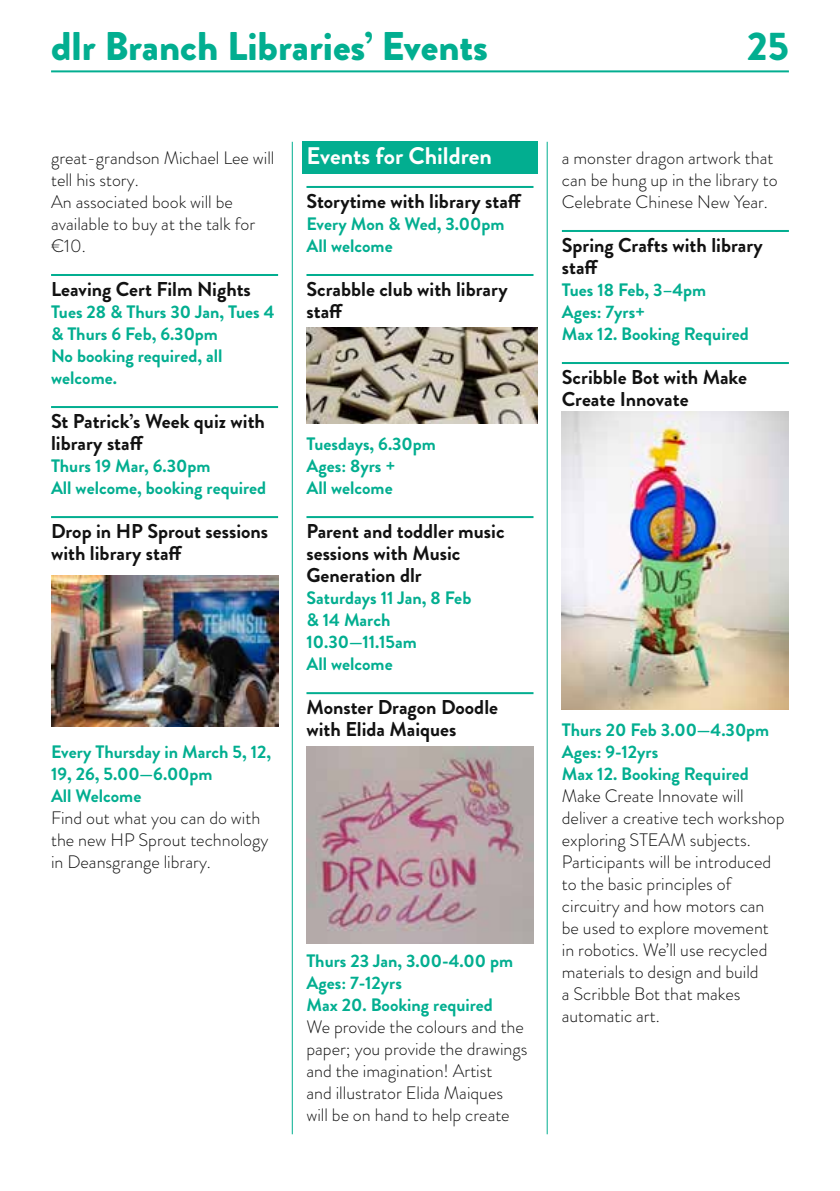
<style>
.page{position:relative;width:840px;height:1191px;background:#fff}
.page>*{position:absolute;margin:0;border:0;box-sizing:border-box;transform-origin:0 0}
.t1{font:900 40px "Brandon Grotesque";color:#02ae90}
.t2{font:700 24px "Brandon Grotesque";color:#fff}
.t3{font:700 20px/22px "Brandon Grotesque";color:#121212}
.t4{font:300 18px/22px "Brandon Grotesque";color:#121212}
.t5{font:700 18px/22px "Brandon Grotesque";color:#02ae90}
</style>
<div class="page">
<hr style="left:51px;top:70px;width:737px;height:2px;background:#02ae90">
<hr style="left:291px;top:142px;width:1px;height:992px;background:#02ae90">
<hr style="left:546px;top:142px;width:1px;height:992px;background:#02ae90">
<hr style="left:51px;top:274px;width:227px;height:2px;background:#02ae90">
<hr style="left:51px;top:406px;width:227px;height:2px;background:#02ae90">
<hr style="left:51px;top:516px;width:227px;height:2px;background:#02ae90">
<img style="left:51px;top:576px;width:227px;height:151px">
<div style="left:302px;top:141px;width:235px;height:33px;background:#02ae90"></div>
<hr style="left:306px;top:186px;width:227px;height:2px;background:#02ae90">
<hr style="left:306px;top:274px;width:227px;height:2px;background:#02ae90">
<hr style="left:306px;top:516px;width:227px;height:2px;background:#02ae90">
<hr style="left:306px;top:692px;width:227px;height:2px;background:#02ae90">
<img style="left:306px;top:327px;width:231px;height:97px">
<img style="left:306px;top:746px;width:227px;height:197px">
<hr style="left:561px;top:230px;width:227px;height:2px;background:#02ae90">
<hr style="left:561px;top:362px;width:227px;height:2px;background:#02ae90">
<img style="left:561px;top:411px;width:227px;height:298px">
<h1 class="t1" style="left:51px;top:17px;width:438px">dlr Branch Libraries’ Events</h1>
<h1 class="t1" style="left:746px;top:17px;width:43px">25</h1>
<p class="t4" style="left:51px;top:147px;width:225px">great-grandson Michael Lee will tell his story.<br>An associated book will be available to buy at the talk for €10.</p>
<p class="t3" style="left:51px;top:278px;width:201px">Leaving Cert Film Nights</p>
<p class="t5" style="left:51px;top:301px;width:225px">Tues 28 &amp; Thurs 30 Jan, Tues 4 &amp; Thurs 6 Feb, 6.30pm<br>No booking required, all welcome.</p>
<p class="t3" style="left:51px;top:410px;width:215px">St Patrick’s Week quiz with library staff</p>
<p class="t5" style="left:51px;top:455px;width:216px">Thurs 19 Mar, 6.30pm<br>All welcome, booking required</p>
<p class="t3" style="left:51px;top:520px;width:218px">Drop in HP Sprout sessions with library staff</p>
<p class="t5" style="left:51px;top:741px;width:221px">Every Thursday in March 5, 12,<br>19, 26, 5.00—6.00pm<br>All Welcome</p>
<p class="t4" style="left:51px;top:807px;width:219px">Find out what you can do with the new HP Sprout technology in Deansgrange library.</p>
<h2 class="t2" style="left:306px;top:139px;width:187px">Events for Children</h2>
<p class="t3" style="left:306px;top:190px;width:217px">Storytime with library staff</p>
<p class="t5" style="left:306px;top:213px;width:199px">Every Mon &amp; Wed, 3.00pm<br>All welcome</p>
<p class="t3" style="left:306px;top:278px;width:202px">Scrabble club with library staff</p>
<p class="t5" style="left:306px;top:433px;width:131px">Tuesdays, 6.30pm<br>Ages: 8yrs +<br>All welcome</p>
<p class="t3" style="left:306px;top:520px;width:199px">Parent and toddler music sessions with Music<br>Generation dlr</p>
<p class="t5" style="left:306px;top:587px;width:166px">Saturdays 11 Jan, 8 Feb &amp; 14 March<br>10.30—11.15am<br>All welcome</p>
<p class="t3" style="left:306px;top:696px;width:193px">Monster Dragon Doodle with Elida Maiques</p>
<p class="t5" style="left:306px;top:950px;width:208px">Thurs 23 Jan, 3.00-4.00 pm<br>Ages: 7-12yrs<br>Max 20. Booking required</p>
<p class="t4" style="left:306px;top:1016px;width:222px">We provide the colours and the paper; you provide the drawings and the imagination! Artist<br>and illustrator Elida Maiques will be on hand to help create</p>
<p class="t4" style="left:561px;top:147px;width:217px">a monster dragon artwork that can be hung up in the library to<br>Celebrate Chinese New Year.</p>
<p class="t3" style="left:561px;top:234px;width:202px">Spring Crafts with library staff</p>
<p class="t5" style="left:561px;top:279px;width:188px">Tues 18 Feb, 3–4pm<br>Ages: 7yrs+<br>Max 12. Booking Required</p>
<p class="t3" style="left:561px;top:366px;width:187px">Scribble Bot with Make<br>Create Innovate</p>
<p class="t5" style="left:561px;top:719px;width:209px">Thurs 20 Feb 3.00—4.30pm<br>Ages: 9-12yrs<br>Max 12. Booking Required</p>
<p class="t4" style="left:561px;top:785px;width:224px">Make Create Innovate will deliver a creative tech workshop exploring STEAM subjects.<br>Participants will be introduced to the basic principles of circuitry and how motors can be used to explore movement in robotics. We’ll use recycled materials to design and build<br>a Scribble Bot that makes automatic art.</p>
</div>
